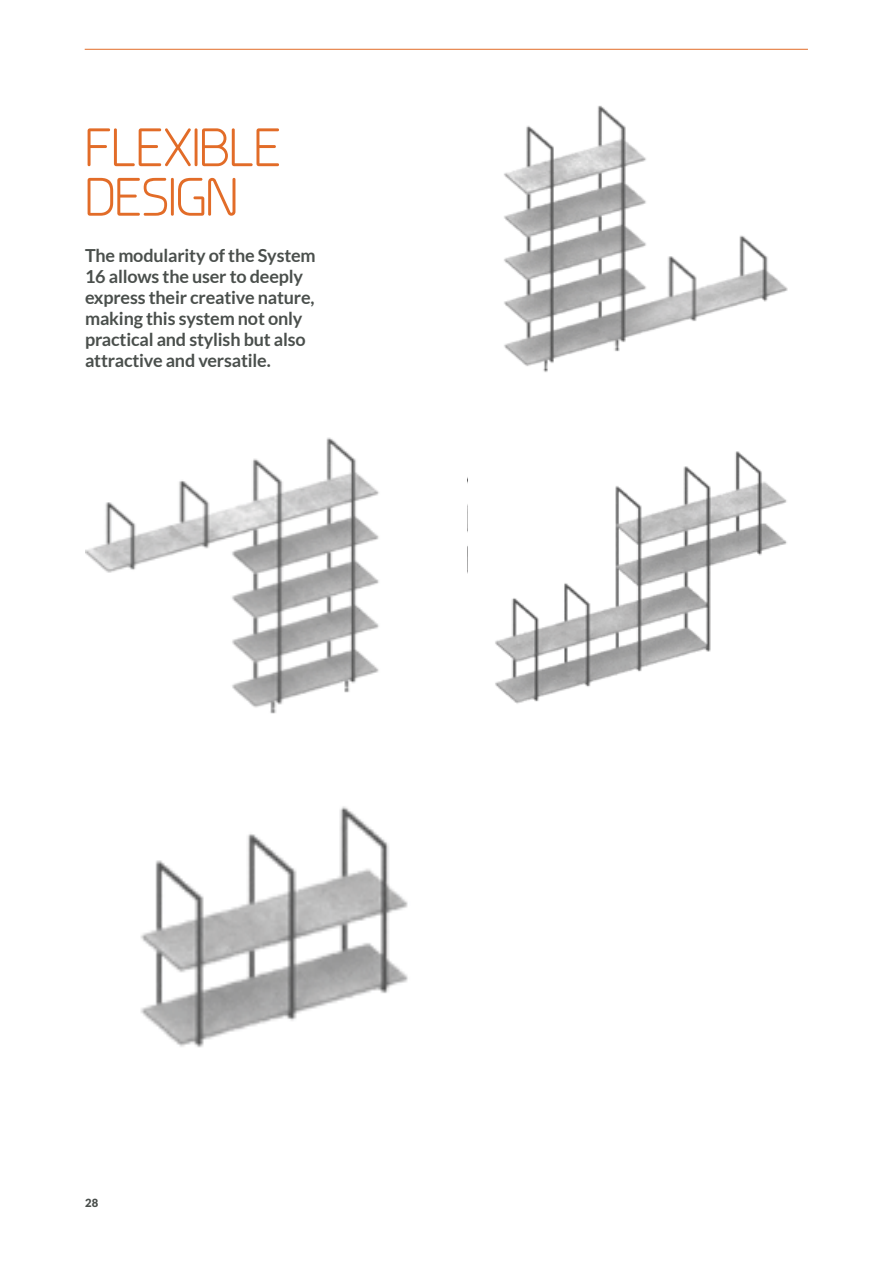
<style>
.page{position:relative;width:893px;height:1263px;background:#fff}
.page>*{position:absolute;margin:0;border:0;box-sizing:border-box;transform-origin:0 0}
.H2___9pt{font:54px/49.5px "Planer";letter-spacing:-.03em;color:#e26c28}
.Page_Body_Text_-_Whi{font:700 18px/21px "Lato";letter-spacing:-.01em;color:#4a4f4c}
.t1{font:900 11.25px "Lato";color:#4a4f4c}
</style>
<div class="page">
<hr style="left:85px;top:49px;width:723px;height:1px;background:#e26c28">
<img style="left:85px;top:437px;width:294px;height:277px">
<img style="left:504px;top:105px;width:284px;height:267px">
<img style="left:140px;top:806px;width:268px;height:242px">
<img style="left:495px;top:451px;width:292px;height:253px">
<svg style="left:495px;top:451px;width:53px;height:137px"></svg>
<p class="H2___9pt" style="left:85px;top:123px;width:198px">FLEXIBLE<br>DESIGN</p>
<p class="Page_Body_Text_-_Whi" style="left:85px;top:245px;width:232px">The modularity of the System<br>16 allows the user to deeply express their creative nature, making this system not only practical and stylish but also attractive and versatile.</p>
<p class="t1" style="left:85px;top:1197px;width:15px">28</p>
</div>
